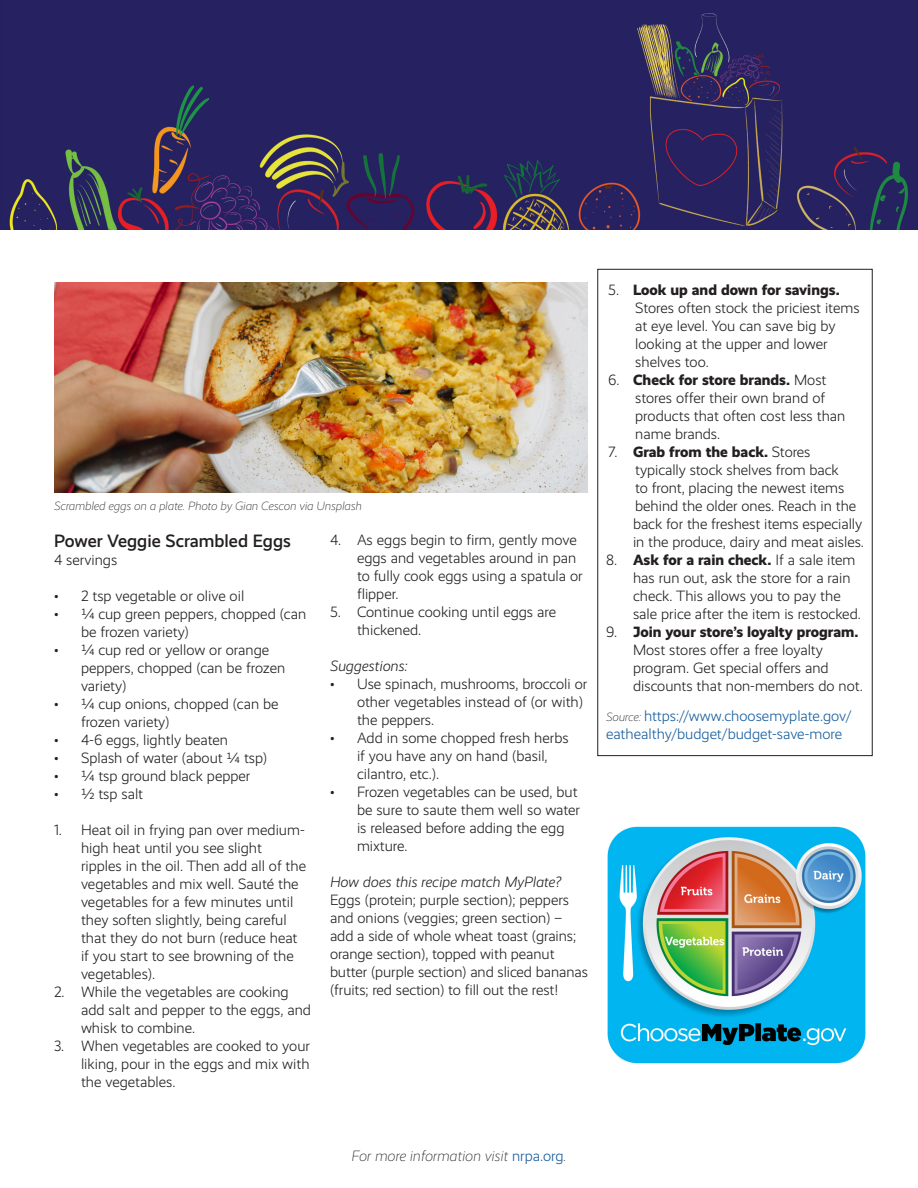
<style>
.page{position:relative;width:918px;height:1188px;background:#fff}
.page>*{position:absolute;margin:0;border:0;box-sizing:border-box;transform-origin:0 0}
.t1{font:500 18px "Realist";color:#231f20}
.t2{font:300 15px/18px "Realist";color:#231f20}
.t3{font:300 15px/18px "Realist";color:#175d9e}
.t4{font:italic 300 15px "Realist";color:#231f20}
.t5{font:italic 300 15px "Realist";color:#231f20}
.t6{font:italic 300 12px "Realist";color:#231f20}
.s1{font-weight:800}
.s2{font-style:italic;font-size:12px;color:#231f20}
.s3{font-style:normal;color:#175d9e}
</style>
<div class="page">
<div style="left:597px;top:269px;width:276px;height:487px;border:1px solid #231f20"></div>
<img style="left:0;top:0;width:918px;height:230px">
<img style="left:54px;top:283px;width:534px;height:210px">
<img style="left:607px;top:826px;width:259px;height:238px">
<p class="t6" style="left:54px;top:500px;width:309px">Scrambled eggs on a plate. Photo by Gian Cescon via Unsplash</p>
<p class="t1" style="left:54px;top:530px;width:238px">Power Veggie Scrambled Eggs</p>
<p class="t2" style="left:54px;top:551px;width:65px">4 servings</p>
<p class="t2" style="left:54px;top:587px;width:192px">• 2 tsp vegetable or olive oil</p>
<p class="t2" style="left:81px;top:605px;width:227px;text-indent:-27px">• ¼ cup green peppers, chopped (can be frozen variety)</p>
<p class="t2" style="left:81px;top:641px;width:206px;text-indent:-27px">• ¼ cup red or yellow or orange peppers, chopped (can be frozen variety)</p>
<p class="t2" style="left:81px;top:695px;width:199px;text-indent:-27px">• ¼ cup onions, chopped (can be frozen variety)</p>
<p class="t2" style="left:54px;top:731px;width:176px">• 4-6 eggs, lightly beaten</p>
<p class="t2" style="left:54px;top:749px;width:215px">• Splash of water (about ¼ tsp)</p>
<p class="t2" style="left:54px;top:767px;width:198px">• ¼ tsp ground black pepper</p>
<p class="t2" style="left:54px;top:785px;width:91px">• ½ tsp salt</p>
<p class="t2" style="left:81px;top:821px;width:227px;text-indent:-27px">1. Heat oil in frying pan over medium&shy;high heat until you see slight ripples in the oil. Then add all of the vegetables and mix well. Sauté the vegetables for a few minutes until they soften slightly, being careful that they do not burn (reduce heat if you start to see browning of the vegetables).</p>
<p class="t2" style="left:81px;top:983px;width:231px;text-indent:-27px">2. While the vegetables are cooking add salt and pepper to the eggs, and whisk to combine.</p>
<p class="t2" style="left:81px;top:1037px;width:231px;text-align:justify;text-indent:-27px">3. When vegetables are cooked to your liking, pour in the eggs and mix with the vegetables.</p>
<p class="t2" style="left:357px;top:531px;width:227px;text-indent:-27px">4. As eggs begin to firm, gently move eggs and vegetables around in pan to fully cook eggs using a spatula or flipper.</p>
<p class="t2" style="left:357px;top:603px;width:201px;text-indent:-27px">5. Continue cooking until eggs are thickened.</p>
<p class="t4" style="left:330px;top:657px;width:79px">Suggestions:</p>
<p class="t2" style="left:357px;top:675px;width:232px;text-indent:-27px">• Use spinach, mushrooms, broccoli or other vegetables instead of (or with) the peppers.</p>
<p class="t2" style="left:357px;top:729px;width:213px;text-indent:-27px">• Add in some chopped fresh herbs if you have any on hand (basil, cilantro, etc.).</p>
<p class="t2" style="left:357px;top:783px;width:225px;text-indent:-27px">• Frozen vegetables can be used, but be sure to saute them well so water is released before adding the egg mixture.</p>
<p class="t4" style="left:330px;top:873px;width:232px">How does this recipe match MyPlate?</p>
<p class="t2" style="left:330px;top:891px;width:260px">Eggs (protein; purple section); peppers and onions (veggies; green section) – add a side of whole wheat toast (grains; orange section), topped with peanut butter (purple section) and sliced bananas (fruits; red section) to fill out the rest!</p>
<p class="t2" style="left:635px;top:281px;width:226px;text-indent:-27px">5. <span class="s1">Look up and down for savings.<br></span>Stores often stock the priciest items at eye level. You can save big by looking at the upper and lower shelves too.</p>
<p class="t2" style="left:635px;top:371px;width:212px;text-indent:-27px">6. <span class="s1">Check for store brands.</span> Most stores offer their own brand of products that often cost less than name brands.</p>
<p class="t2" style="left:633px;top:443px;width:233px;text-indent:-25px">7. <span class="s1">Grab from the back.</span> Stores typically stock shelves from back<br>to front, placing the newest items behind the older ones. Reach in the back for the freshest items especially in the produce, dairy and meat aisles.</p>
<p class="t2" style="left:633px;top:551px;width:229px;text-indent:-27px">8. <span class="s1">Ask for a rain check.</span> If a sale item has run out, ask the store for a rain check. This allows you to pay the sale price after the item is restocked.</p>
<p class="t2" style="left:633px;top:623px;width:231px;text-indent:-27px">9. <span class="s1">Join your store’s loyalty program.<br></span>Most stores offer a free loyalty program. Get special offers and discounts that non-members do not.</p>
<p class="t3" style="left:606px;top:707px;width:247px"><span class="s2">Source:</span> https://www.choosemyplate.gov/ eathealthy/budget/budget-save-more</p>
<p class="t5" style="left:352px;top:1148px;width:216px">For more information visit <span class="s3">nrpa.org</span>.</p>
</div>
